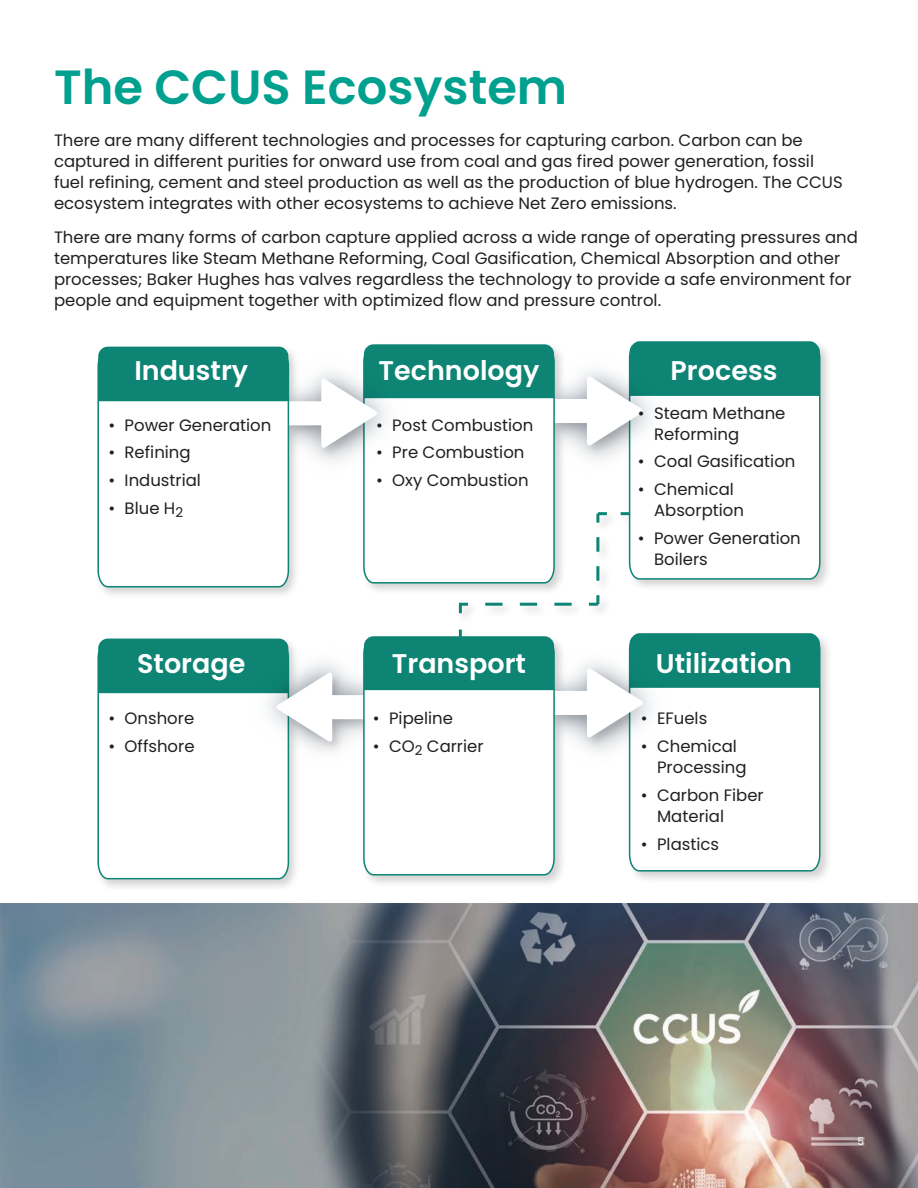
<style>
.page{position:relative;width:918px;height:1188px;background:#fff}
.page>*{position:absolute;margin:0;border:0;box-sizing:border-box;transform-origin:0 0}
.t1{font:600 48px "Poppins";color:#00a08f}
.Body_copy{font:600 27px "Poppins";color:#fff}
.Body_copy-2{font:16.5px/21px "Poppins";color:#231f20}
._7pt-caption{font:10.5px "Poppins";color:#fff}
</style>
<div class="page">
<img style="left:0;top:903px;width:918px;height:285px">
<div style="left:95px;top:339px;width:738px;height:553px;background:#231f20;opacity:.2"></div>
<svg style="left:97px;top:640px;width:193px;height:240px"></svg>
<svg style="left:628px;top:341px;width:193px;height:239px"></svg>
<img style="left:497px;top:339px;width:202px;height:162px">
<svg style="left:362px;top:448px;width:194px;height:136px"></svg>
<img style="left:231px;top:339px;width:202px;height:165px">
<svg style="left:97px;top:348px;width:193px;height:240px"></svg>
<svg style="left:98px;top:342px;width:722px;height:106px"></svg>
<svg style="left:628px;top:632px;width:193px;height:240px"></svg>
<img style="left:497px;top:616px;width:202px;height:177px">
<img style="left:220px;top:617px;width:202px;height:177px">
<svg style="left:362px;top:742px;width:194px;height:134px"></svg>
<svg style="left:621px;top:512px;width:9px;height:3px"></svg>
<svg style="left:596px;top:512px;width:11px;height:11px"></svg>
<svg style="left:596px;top:537px;width:3px;height:51px"></svg>
<svg style="left:589px;top:595px;width:10px;height:11px"></svg>
<svg style="left:477px;top:603px;width:95px;height:3px"></svg>
<svg style="left:459px;top:603px;width:9px;height:10px"></svg>
<svg style="left:98px;top:630px;width:722px;height:112px"></svg>
<p class="t1" style="left:54px;top:60px;width:515px">The CCUS Ecosystem</p>
<p class="Body_copy-2" style="left:54px;top:129px;width:790px">There are many different technologies and processes for capturing carbon. Carbon can be captured in different purities for onward use from coal and gas fired power generation, fossil fuel refining, cement and steel production as well as the production of blue hydrogen. The CCUS ecosystem integrates with other ecosystems to achieve Net Zero emissions.</p>
<p class="Body_copy-2" style="left:54px;top:227px;width:805px">There are many forms of carbon capture applied across a wide range of operating pressures and temperatures like Steam Methane Reforming, Coal Gasification, Chemical Absorption and other processes; Baker Hughes has valves regardless the technology to provide a safe environment for people and equipment together with optimized flow and pressure control.</p>
<p class="Body_copy" style="left:134px;top:355px;width:115px">Industry</p>
<p class="Body_copy" style="left:379px;top:355px;width:162px">Technology</p>
<p class="Body_copy" style="left:671px;top:355px;width:108px">Process</p>
<p class="Body_copy-2" style="left:108px;top:414px;width:164px">• Power Generation</p>
<p class="Body_copy-2" style="left:108px;top:442px;width:84px">• Refining</p>
<p class="Body_copy-2" style="left:108px;top:470px;width:94px">• Industrial</p>
<p class="Body_copy-2" style="left:108px;top:498px;width:76px">• Blue H<sub>2</sub></p>
<p class="Body_copy-2" style="left:376px;top:414px;width:159px">• Post Combustion</p>
<p class="Body_copy-2" style="left:376px;top:442px;width:150px">• Pre Combustion</p>
<p class="Body_copy-2" style="left:376px;top:470px;width:154px">• Oxy Combustion</p>
<p class="Body_copy-2" style="left:654px;top:402px;width:133px;text-indent:-16px">• Steam Methane<br>Reforming</p>
<p class="Body_copy-2" style="left:638px;top:451px;width:159px">• Coal Gasification</p>
<p class="Body_copy-2" style="left:654px;top:479px;width:91px;text-indent:-16px">• Chemical<br>Absorption</p>
<p class="Body_copy-2" style="left:654px;top:528px;width:148px;text-indent:-16px">• Power Generation<br>Boilers</p>
<p class="Body_copy" style="left:137px;top:648px;width:110px">Storage</p>
<p class="Body_copy" style="left:392px;top:648px;width:136px">Transport</p>
<p class="Body_copy" style="left:656px;top:648px;width:138px">Utilization</p>
<p class="Body_copy-2" style="left:108px;top:708px;width:87px">• Onshore</p>
<p class="Body_copy-2" style="left:108px;top:736px;width:88px">• Offshore</p>
<p class="Body_copy-2" style="left:373px;top:708px;width:82px">• Pipeline</p>
<p class="Body_copy-2" style="left:373px;top:736px;width:112px">• CO<sub>2</sub> Carrier</p>
<p class="Body_copy-2" style="left:641px;top:708px;width:68px">• EFuels</p>
<p class="Body_copy-2" style="left:657px;top:736px;width:91px;text-indent:-16px">• Chemical<br>Processing</p>
<p class="Body_copy-2" style="left:657px;top:785px;width:108px;text-indent:-16px">• Carbon Fiber<br>Material</p>
<p class="Body_copy-2" style="left:641px;top:833px;width:80px">• Plastics</p>
<p class="_7pt-caption" style="left:857px;top:1135px;width:8px">5</p>
</div>
